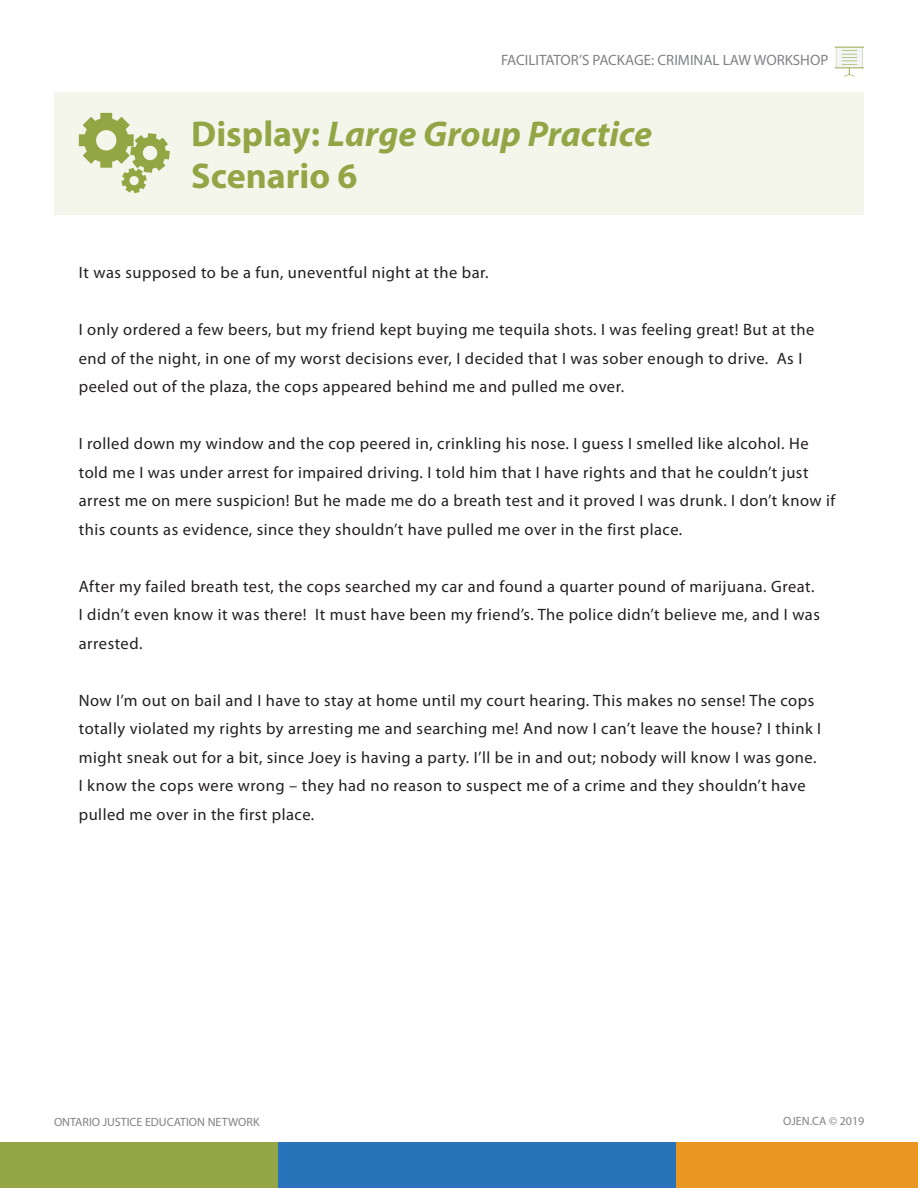
<style>
.page{position:relative;width:918px;height:1188px;background:#fff}
.page>*{position:absolute;margin:0;border:0;box-sizing:border-box;transform-origin:0 0}
.t1{font:italic 700 36px/42px "Myriad Pro";color:#94a545}
.t2{font:16.5px/28.5px "Myriad Pro";letter-spacing:.03em;color:#231f20}
.t3{font:15px "Myriad Pro";color:#808285}
.t4{font:12px "Myriad Pro";color:#808285}
.s1{font-style:normal}
</style>
<div class="page">
<div style="left:0;top:1142px;width:295px;height:46px;background:#94a545"></div>
<div style="left:658px;top:1142px;width:260px;height:46px;background:#e99722"></div>
<div style="left:278px;top:1142px;width:397px;height:46px;background:#2873ba"></div>
<div style="left:54px;top:92px;width:810px;height:123px;background:#f4f6ec"></div>
<svg style="left:79px;top:113px;width:91px;height:80px"></svg>
<svg style="left:835px;top:47px;width:29px;height:30px"></svg>
<p class="t3" style="left:501px;top:51px;width:329px">FACILITATOR’S PACKAGE: CRIMINAL LAW WORKSHOP</p>
<h1 class="t1" style="left:191px;top:112px;width:463px"><span class="s1">Display:</span> Large Group Practice<br><span class="s1">Scenario 6</span></h1>
<p class="t2" style="left:79px;top:258px;width:411px">It was supposed to be a fun, uneventful night at the bar.</p>
<p class="t2" style="left:79px;top:315px;width:737px">I only ordered a few beers, but my friend kept buying me tequila shots. I was feeling great! But at the end of the night, in one of my worst decisions ever, I decided that I was sober enough to drive. As I peeled out of the plaza, the cops appeared behind me and pulled me over.</p>
<p class="t2" style="left:79px;top:429px;width:758px">I rolled down my window and the cop peered in, crinkling his nose. I guess I smelled like alcohol. He told me I was under arrest for impaired driving. I told him that I have rights and that he couldn’t just arrest me on mere suspicion! But he made me do a breath test and it proved I was drunk. I don’t know if this counts as evidence, since they shouldn’t have pulled me over in the first place.</p>
<p class="t2" style="left:79px;top:572px;width:743px">After my failed breath test, the cops searched my car and found a quarter pound of marijuana. Great.<br>I didn’t even know it was there! It must have been my friend’s. The police didn’t believe me, and I was arrested.</p>
<p class="t2" style="left:79px;top:686px;width:744px">Now I’m out on bail and I have to stay at home until my court hearing. This makes no sense! The cops totally violated my rights by arresting me and searching me! And now I can’t leave the house? I think I might sneak out for a bit, since Joey is having a party. I’ll be in and out; nobody will know I was gone.<br>I know the cops were wrong – they had no reason to suspect me of a crime and they shouldn’t have pulled me over in the first place.</p>
<p class="t4" style="left:54px;top:1115px;width:207px">ONTARIO JUSTICE EDUCATION NETWORK</p>
<p class="t4" style="left:783px;top:1114px;width:83px">OJEN.CA © 2019</p>
</div>
